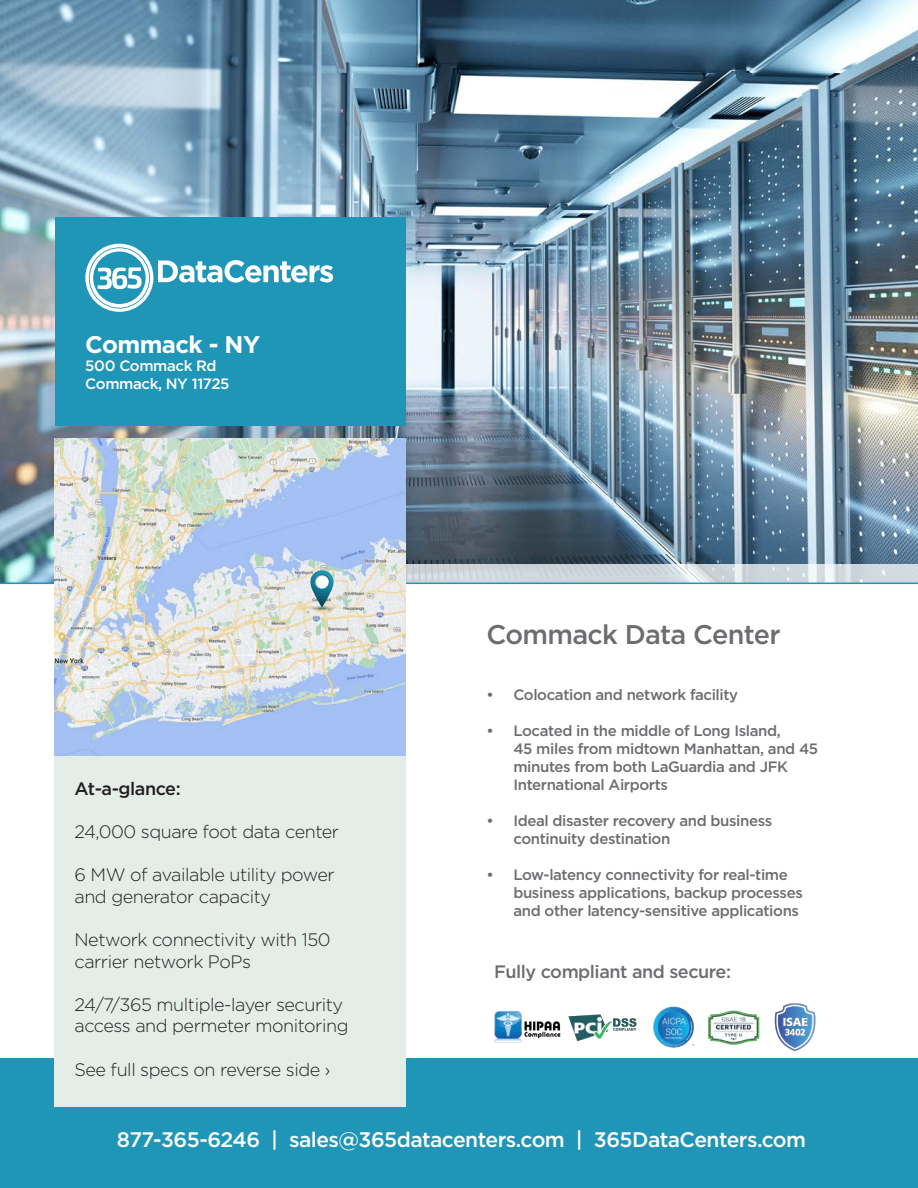
<style>
.page{position:relative;width:918px;height:1188px;background:#fff}
.page>*{position:absolute;margin:0;border:0;box-sizing:border-box;transform-origin:0 0}
.t1{font:500 27px "Gotham";letter-spacing:-.025em;color:#6c6d70}
.t2{font:700 24px "Gotham";letter-spacing:-.025em;color:#fff}
.t3{font:500 21px "Gotham";letter-spacing:-.025em;color:#fff}
.t4{font:300 18px/21.6px "Gotham";letter-spacing:-.025em;color:#231f20}
.t5{font:500 18px "Gotham";letter-spacing:-.025em;color:#6c6d70}
.t6{font:500 18px "Gotham";letter-spacing:-.025em;color:#231f20}
.t7{font:500 15px/18px "Gotham";letter-spacing:-.025em;color:#6c6d70}
.t8{font:500 15px "Gotham";letter-spacing:-.025em;color:#fff}
</style>
<div class="page">
<img style="left:0;top:0;width:918px;height:583px">
<svg style="left:405px;top:564px;width:513px;height:26px;fill:#d0d9e0"></svg>
<hr style="left:0;top:583px;width:918px;height:1px;background:#1f96b7">
<div style="left:55px;top:217px;width:350px;height:209px;background:#1f96b7"></div>
<div style="left:0;top:1058px;width:918px;height:130px;background:#1f96b7"></div>
<svg style="left:85px;top:244px;width:248px;height:68px"></svg>
<img style="left:55px;top:438px;width:350px;height:318px">
<svg style="left:307px;top:605px;width:29px;height:6px"></svg>
<svg style="left:310px;top:570px;width:24px;height:38px"></svg>
<svg style="left:314px;top:574px;width:15px;height:15px"></svg>
<svg style="left:315px;top:575px;width:14px;height:14px"></svg>
<img style="left:494px;top:1011px;width:67px;height:32px">
<img style="left:653px;top:1006px;width:42px;height:42px">
<img style="left:708px;top:1010px;width:51px;height:35px">
<img style="left:774px;top:1004px;width:42px;height:47px">
<img style="left:568px;top:1014px;width:69px;height:28px">
<div style="left:54px;top:756px;width:351px;height:351px;background:#e4ede8"></div>
<p class="t2" style="left:85px;top:329px;width:176px">Commack - NY</p>
<p class="t8" style="left:85px;top:357px;width:133px">500 Commack Rd</p>
<p class="t8" style="left:85px;top:375px;width:146px">Commack, NY 11725</p>
<p class="t6" style="left:75px;top:778px;width:108px">At-a-glance:</p>
<p class="t4" style="left:75px;top:821px;width:266px">24,000 square foot data center</p>
<p class="t4" style="left:75px;top:864px;width:262px">6 MW of available utility power and generator capacity</p>
<p class="t4" style="left:75px;top:929px;width:258px">Network connectivity with 150</p>
<p class="t4" style="left:75px;top:950px;width:178px">carrier network PoPs</p>
<p class="t4" style="left:75px;top:993px;width:276px">24/7/365 multiple-layer security access and permeter monitoring</p>
<p class="t4" style="left:75px;top:1058px;width:257px">See full specs on reverse side ›</p>
<p class="t1" style="left:486px;top:619px;width:296px">Commack Data Center</p>
<p class="t7" style="left:486px;top:685px;width:253px">• Colocation and network facility</p>
<p class="t7" style="left:513px;top:721px;width:306px;text-indent:-27px">• Located in the middle of Long Island,<br>45 miles from midtown Manhattan, and 45 minutes from both LaGuardia and JFK International Airports</p>
<p class="t7" style="left:513px;top:811px;width:260px;text-indent:-27px">• Ideal disaster recovery and business continuity destination</p>
<p class="t7" style="left:513px;top:865px;width:291px;text-indent:-27px">• Low-latency connectivity for real-time business applications, backup processes and other latency-sensitive applications</p>
<p class="t5" style="left:494px;top:962px;width:238px">Fully compliant and secure:</p>
<p class="t3" style="left:117px;top:1128px;width:691px">877-365-6246 | sales@365datacenters.com | 365DataCenters.com</p>
</div>
